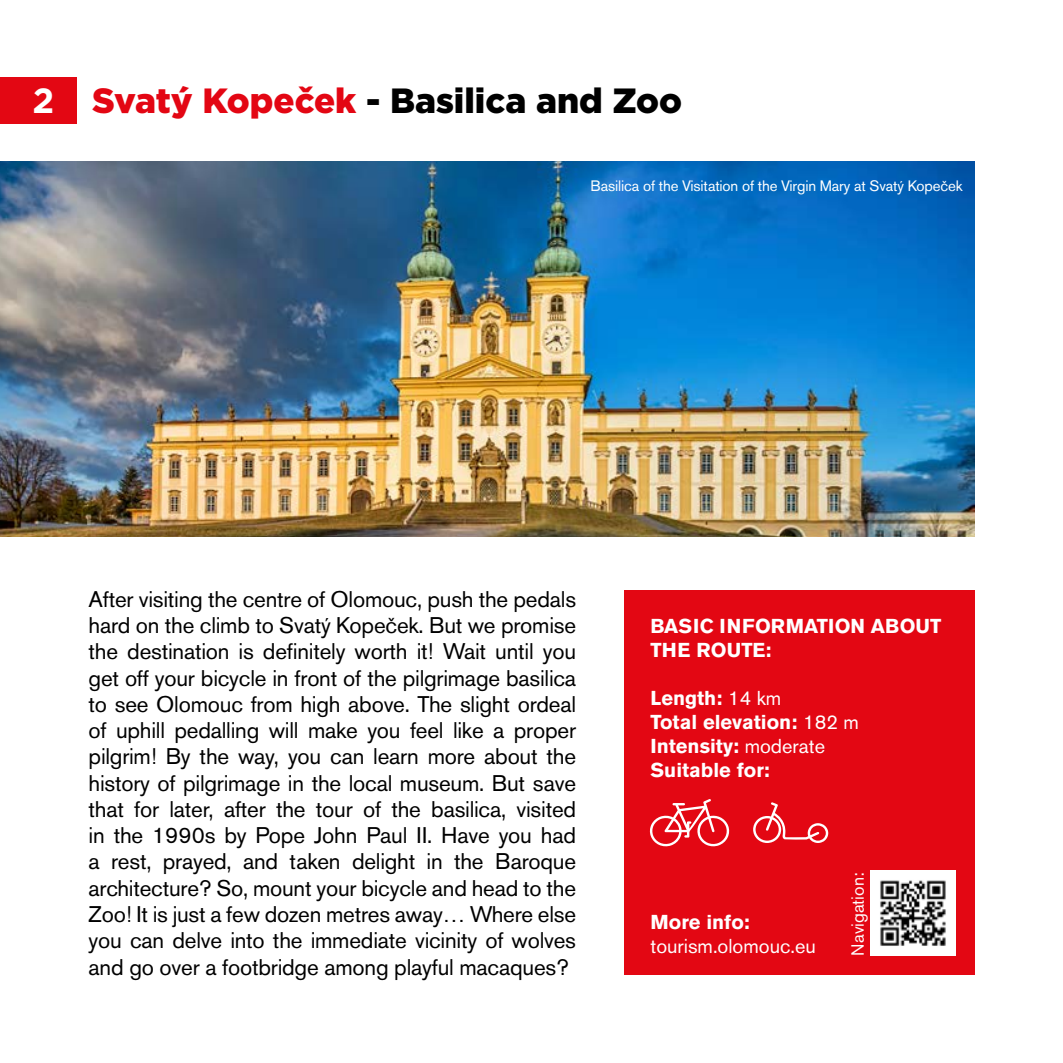
<style>
.page{position:relative;width:1063px;height:1063px;background:#fff}
.page>*{position:absolute;margin:0;border:0;box-sizing:border-box;transform-origin:0 0}
.t1{font:900 35px "Gotham";color:#000}
.t2{font:22.5px/26.2px "Akzidenz Grotesk Pro";letter-spacing:-.01em;color:#000;text-align:justify}
.t3{font:700 20px/24px "Akzidenz Grotesk Pro";color:#fff}
.t4{font:20px "Akzidenz Grotesk Pro";color:#fff}
.t5{font:17.5px "Akzidenz Grotesk Pro";color:#fff}
.t6{font:15px "Akzidenz Grotesk Pro";letter-spacing:-.01em;color:#fff}
.s1{font-weight:700;color:#fff}
.s2{color:#e30613}
.s3{font-weight:400}
</style>
<div class="page">
<div style="left:0;top:77px;width:77px;height:47px;background:#e30713"></div>
<div style="left:624px;top:590px;width:350px;height:384px;background:#e30713"></div>
<img style="left:0;top:162px;width:974px;height:375px">
<img style="left:871px;top:871px;width:84px;height:85px">
<svg style="left:649px;top:799px;width:81px;height:48px"></svg>
<svg style="left:753px;top:802px;width:75px;height:41px"></svg>
<h1 class="t1" style="left:33px;top:77px;width:651px"><span class="s1">2</span> <span class="s2">Svatý Kopeček</span> - Basilica and Zoo</h1>
<p class="t6" style="left:590px;top:176px;width:374px">Basilica of the Visitation of the Virgin Mary at Svatý Kopeček</p>
<p class="t2" style="left:89px;top:586px;width:489px">After visiting the centre of Olomouc, push the pedals hard on the climb to Svatý Kopeček. But we promise the destination is definitely worth it! Wait until you get off your bicycle in front of the pilgrimage basilica to see Olomouc from high above. The slight ordeal of uphill pedalling will make you feel like a proper pilgrim! By the way, you can learn more about the history of pilgrimage in the local museum. But save that for later, after the tour of the basilica, visited in the 1990s by Pope John Paul II. Have you had a rest, prayed, and taken delight in the Baroque architecture? So, mount your bicycle and head to the Zoo! It is just a few dozen metres away… Where else you can delve into the immediate vicinity of wolves and go over a footbridge among playful macaques?</p>
<p class="t3" style="left:651px;top:613px;width:292px">BASIC INFORMATION ABOUT<br>THE ROUTE:</p>
<p class="t3" style="left:651px;top:685px;width:210px">Length: <span class="s3">14 km<br></span>Total elevation: <span class="s3">182 m<br></span>Intensity: <span class="s3">moderate<br></span>Suitable for:</p>
<p class="t3" style="left:651px;top:910px;width:101px">More info:</p>
<p class="t4" style="left:651px;top:933px;width:167px">tourism.olomouc.eu</p>
<p class="t5" style="left:847px;top:956px;width:85px;rotate:-90deg">Navigation:</p>
</div>
